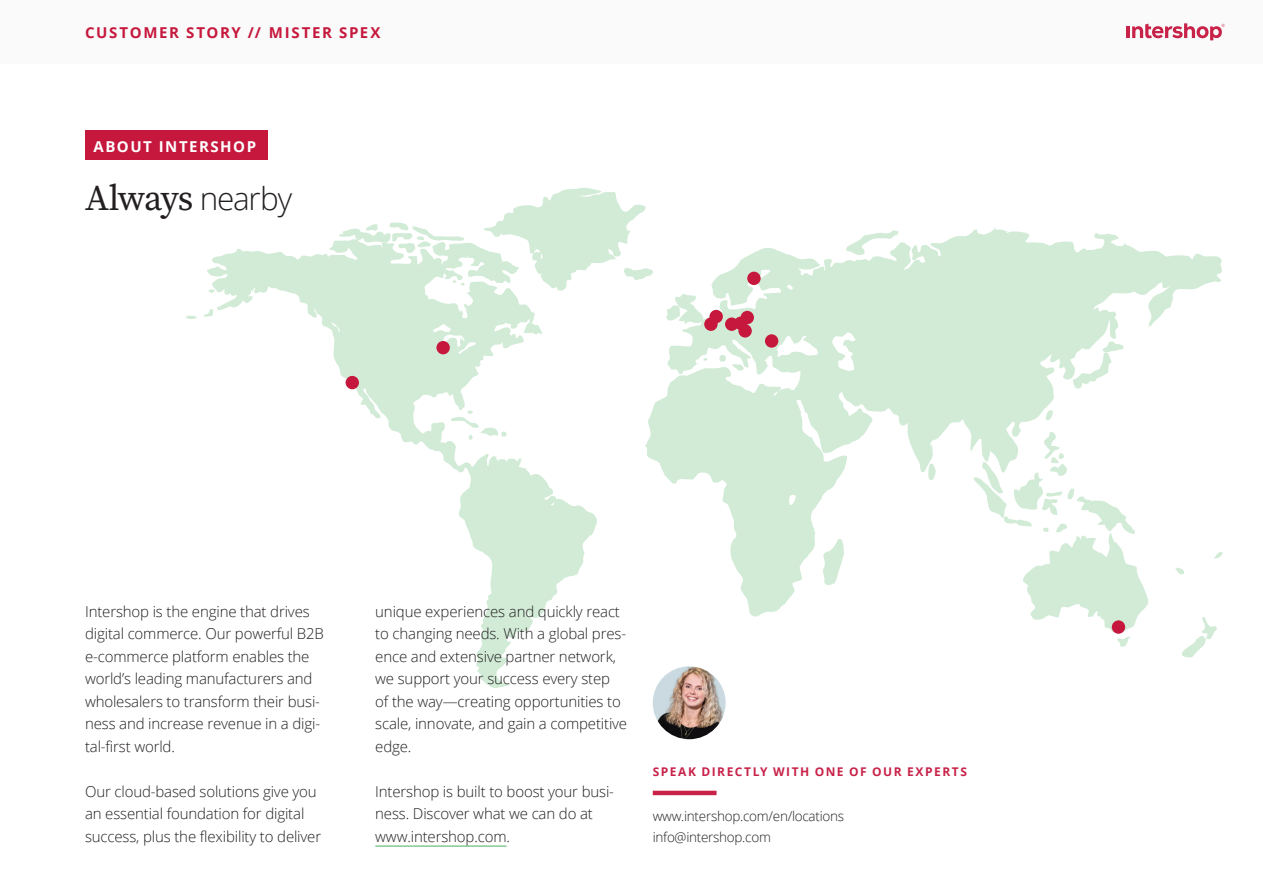
<style>
.page{position:relative;width:1263px;height:893px;background:#fff}
.page>*{position:absolute;margin:0;border:0;box-sizing:border-box;transform-origin:0 0}
.t1{font:36px "Source Serif Variable";letter-spacing:-.035em;color:#231f20}
.t2{font:300 15px/22.5px "Open Sans";letter-spacing:-.01em;color:#231f20}
.t3{font:700 15px "Open Sans";letter-spacing:.11em;color:#c6183d}
.t4{font:700 15px "Open Sans";letter-spacing:.1em;color:#fff}
.t5{font:300 13.5px/21px "Open Sans";letter-spacing:-.02em;color:#231f20}
.t6{font:700 12px "Open Sans";letter-spacing:.125em;color:#c82249}
.s1{font-family:"Open Sans";font-weight:300;font-size:31.5px}
</style>
<div class="page">
<svg style="left:186px;top:188px;width:1037px;height:500px"></svg>
<div style="left:436px;top:341px;width:14px;height:13px;background:#c6183d;border-radius:50%"></div>
<div style="left:709px;top:310px;width:14px;height:13px;background:#c6183d;border-radius:50%"></div>
<div style="left:704px;top:317px;width:14px;height:14px;background:#c6183d;border-radius:50%"></div>
<div style="left:747px;top:272px;width:14px;height:13px;background:#c6183d;border-radius:50%"></div>
<div style="left:738px;top:324px;width:14px;height:14px;background:#c6183d;border-radius:50%"></div>
<div style="left:346px;top:376px;width:13px;height:13px;background:#c6183d;border-radius:50%"></div>
<div style="left:765px;top:334px;width:13px;height:14px;background:#c6183d;border-radius:50%"></div>
<div style="left:734px;top:316px;width:13px;height:14px;background:#c6183d;border-radius:50%"></div>
<div style="left:740px;top:311px;width:14px;height:13px;background:#c6183d;border-radius:50%"></div>
<div style="left:725px;top:317px;width:13px;height:14px;background:#c6183d;border-radius:50%"></div>
<div style="left:1112px;top:620px;width:13px;height:14px;background:#c6183d;border-radius:50%"></div>
<div style="left:85px;top:130px;width:182px;height:30px;background:#c6183d"></div>
<hr style="left:375px;top:846px;width:131px;height:1px;background:#48b05b">
<hr style="left:653px;top:791px;width:63px;height:4px;background:#c82249">
<img style="left:653px;top:666px;width:73px;height:73px;border-radius:36px">
<div style="left:0;top:0;width:1263px;height:64px;background:#fafafa"></div>
<hr style="left:1126px;top:26px;width:4px;height:12px;background:#c82249">
<svg style="left:1132px;top:23px;width:93px;height:17px"></svg>
<p class="t3" style="left:85px;top:22px;width:297px">CUSTOMER STORY // MISTER SPEX</p>
<p class="t4" style="left:94px;top:136px;width:164px">ABOUT INTERSHOP</p>
<h1 class="t1" style="left:85px;top:174px;width:209px">Always <span class="s1">nearby</span></h1>
<p class="t2" style="left:85px;top:599px;width:240px">Intershop is the engine that drives digital commerce. Our powerful B2B e-commerce platform enables the world’s leading manufacturers and wholesalers to transform their busi&shy;ness and increase revenue in a digi&shy;tal-first world.</p>
<p class="t2" style="left:85px;top:779px;width:238px">Our cloud-based solutions give you an essential foundation for digital success, plus the flexibility to deliver</p>
<p class="t2" style="left:375px;top:599px;width:253px">unique experiences and quickly react to changing needs. With a global pres&shy;ence and extensive partner network, we support your success every step<br>of the way—creating opportunities to scale, innovate, and gain a competitive edge.</p>
<p class="t2" style="left:375px;top:779px;width:240px">Intershop is built to boost your busi&shy;ness. Discover what we can do at www.intershop.com.</p>
<p class="t6" style="left:653px;top:763px;width:316px">SPEAK DIRECTLY WITH ONE OF OUR EXPERTS</p>
<p class="t5" style="left:653px;top:805px;width:193px">www.intershop.com/en/locations info@intershop.com</p>
</div>
